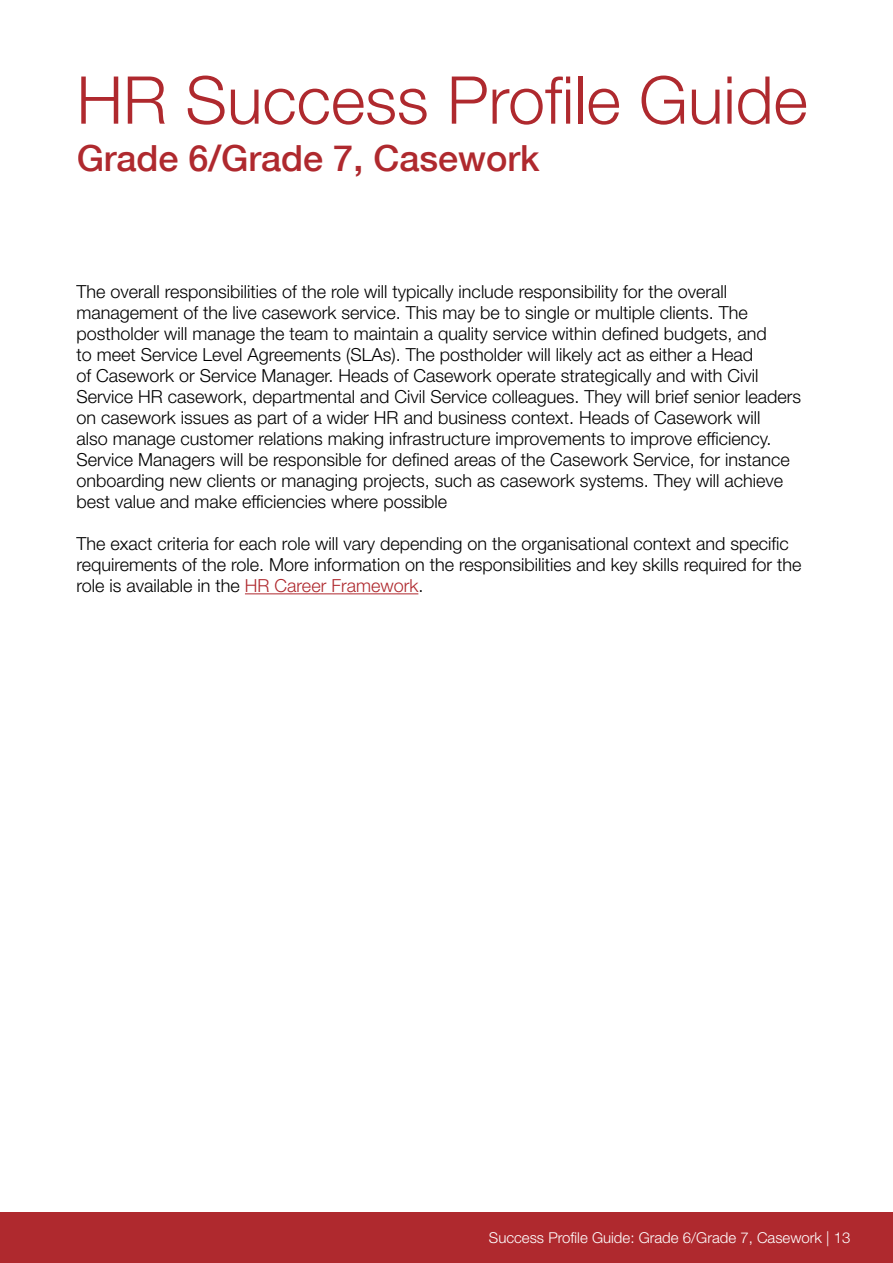
<style>
.page{position:relative;width:893px;height:1263px;background:#fff}
.page>*{position:absolute;margin:0;border:0;box-sizing:border-box;transform-origin:0 0}
.t1{font:300 66px "Helvetica Neue LT Std";color:#af292e}
.t2{font:500 36px "Helvetica Neue LT Com";color:#af292e}
.t3{font:300 18px/21px "Helvetica Neue LT Std";color:#000}
.t4{font:300 15px "Helvetica Neue LT Std";color:#fff}
.s1{color:#af292e}
</style>
<div class="page">
<div style="left:0;top:1212px;width:893px;height:51px;background:#af292e"></div>
<hr style="left:245px;top:593px;width:173px;height:1px;background:#af292e">
<h1 class="t1" style="left:77px;top:60px;width:733px">HR Success Profile Guide</h1>
<h2 class="t2" style="left:77px;top:137px;width:464px">Grade 6/Grade 7, Casework</h2>
<p class="t3" style="left:77px;top:280px;width:726px">The overall responsibilities of the role will typically include responsibility for the overall management of the live casework service. This may be to single or multiple clients. The postholder will manage the team to maintain a quality service within defined budgets, and<br>to meet Service Level Agreements (SLAs). The postholder will likely act as either a Head<br>of Casework or Service Manager. Heads of Casework operate strategically and with Civil Service HR casework, departmental and Civil Service colleagues. They will brief senior leaders on casework issues as part of a wider HR and business context. Heads of Casework will<br>also manage customer relations making infrastructure improvements to improve efficiency.<br>Service Managers will be responsible for defined areas of the Casework Service, for instance onboarding new clients or managing projects, such as casework systems. They will achieve best value and make efficiencies where possible</p>
<p class="t3" style="left:77px;top:533px;width:726px">The exact criteria for each role will vary depending on the organisational context and specific requirements of the role. More information on the responsibilities and key skills required for the role is available in the <span class="s1">HR Career Framework</span>.</p>
<p class="t4" style="left:489px;top:1228px;width:363px">Success Profile Guide: Grade 6/Grade 7, Casework | 13</p>
</div>
